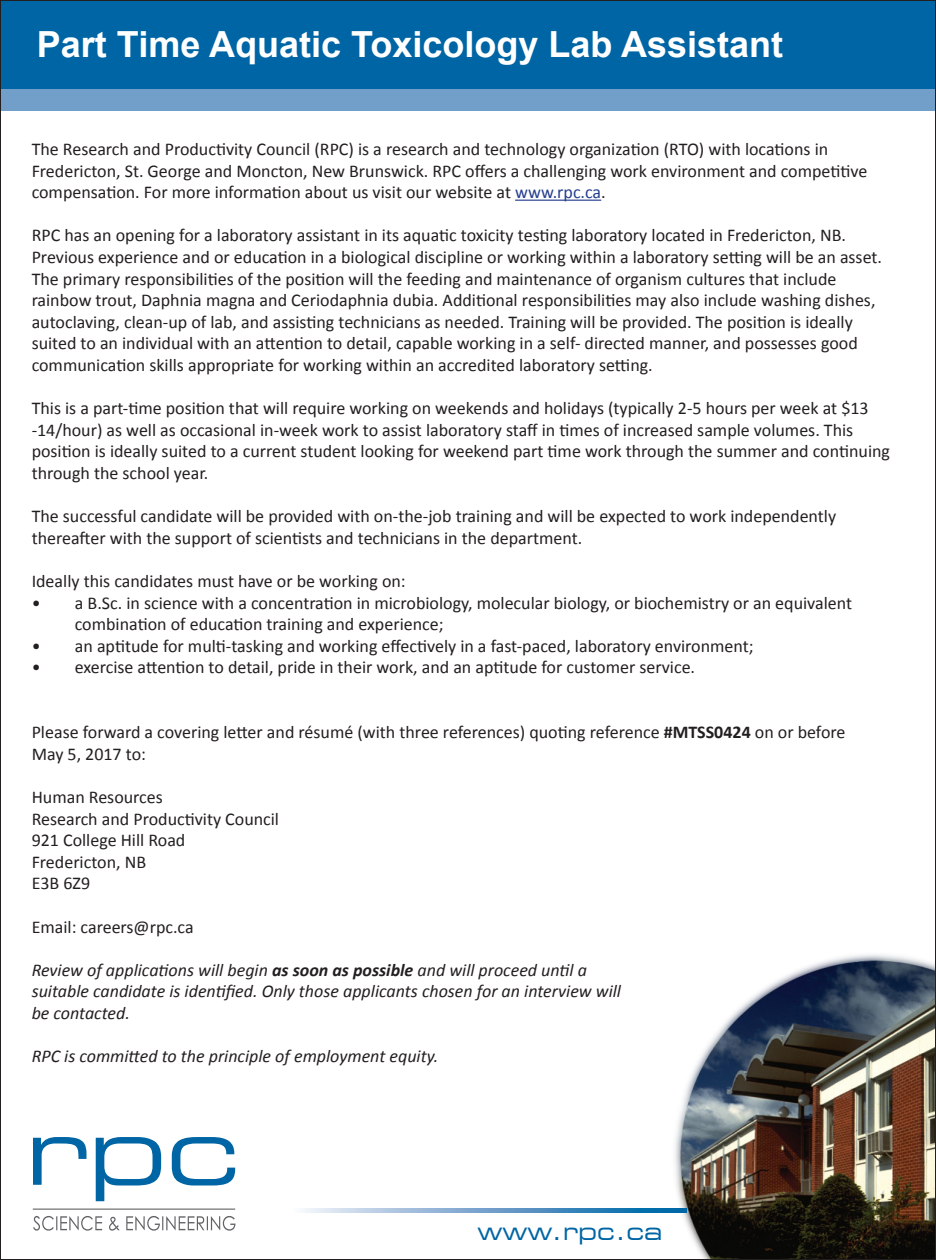
<style>
.page{position:relative;width:936px;height:1260px;background:#fff}
.page>*{position:absolute;margin:0;border:0;box-sizing:border-box;transform-origin:0 0}
.t1{font:700 36px "Arial";color:#fff}
.t2{font:24px "Palindrome Expanded S Si Expanded";color:#0065a4}
.t3{font:18px/21.6px "Calibri";color:#231f20}
.t4{font:italic 18px "Calibri";color:#231f20}
.s1{color:#253f8e}
.s2{font-weight:700}
</style>
<div class="page">
<div style="left:0;top:30px;width:936px;height:81px;background:#729eca"></div>
<div style="left:0;top:0;width:936px;height:89px;background:#0065a4"></div>
<svg style="left:33px;top:1137px;width:92px;height:64px"></svg>
<hr style="left:33px;top:1209px;width:202px;height:1px;background:#636366">
<svg style="left:33px;top:1216px;width:87px;height:15px"></svg>
<hr style="left:515px;top:200px;width:86px;height:1px;background:#253f8e">
<img style="left:125px;top:954px;width:809px;height:304px">
<svg style="left:291px;top:1209px;width:396px;height:3px"></svg>
<p class="t1" style="left:37px;top:21px;width:748px">Part Time Aquatic Toxicology Lab Assistant</p>
<p class="t3" style="left:32px;top:137px;width:837px">The Research and Productivity Council (RPC) is a research and technology organization (RTO) with locations in<br>Fredericton, St. George and Moncton, New Brunswick. RPC offers a challenging work environment and competitive compensation. For more information about us visit our website at <span class="s1">www.rpc.ca</span>.</p>
<p class="t3" style="left:32px;top:224px;width:852px">RPC has an opening for a laboratory assistant in its aquatic toxicity testing laboratory located in Fredericton, NB.<br>Previous experience and or education in a biological discipline or working within a laboratory setting will be an asset.<br>The primary responsibilities of the position will the feeding and maintenance of organism cultures that include rainbow trout, Daphnia magna and Ceriodaphnia dubia. Additional responsibilities may also include washing dishes, autoclaving, clean-up of lab, and assisting technicians as needed. Training will be provided. The position is ideally suited to an individual with an attention to detail, capable working in a self- directed manner, and possesses good communication skills appropriate for working within an accredited laboratory setting.</p>
<p class="t3" style="left:32px;top:397px;width:860px">This is a part-time position that will require working on weekends and holidays (typically 2-5 hours per week at $13 -14/hour) as well as occasional in-week work to assist laboratory staff in times of increased sample volumes. This position is ideally suited to a current student looking for weekend part time work through the summer and continuing through the school year.</p>
<p class="t3" style="left:32px;top:505px;width:806px">The successful candidate will be provided with on-the-job training and will be expected to work independently thereafter with the support of scientists and technicians in the department.</p>
<p class="t3" style="left:32px;top:569px;width:376px">Ideally this candidates must have or be working on:</p>
<p class="t3" style="left:32px;top:591px;width:822px">• a B.Sc. in science with a concentration in microbiology, molecular biology, or biochemistry or an equivalent</p>
<p class="t3" style="left:75px;top:613px;width:370px">combination of education training and experience;</p>
<p class="t3" style="left:32px;top:634px;width:724px">• an aptitude for multi-tasking and working effectively in a fast-paced, laboratory environment;</p>
<p class="t3" style="left:32px;top:656px;width:665px">• exercise attention to detail, pride in their work, and an aptitude for customer service.</p>
<p class="t3" style="left:32px;top:721px;width:815px">Please forward a covering letter and résumé (with three references) quoting reference <span class="s2">#MTSS0424</span> on or before<br>May 5, 2017 to:</p>
<p class="t3" style="left:32px;top:785px;width:133px">Human Resources</p>
<p class="t3" style="left:32px;top:807px;width:249px">Research and Productivity Council</p>
<p class="t3" style="left:32px;top:829px;width:155px">921 College Hill Road</p>
<p class="t3" style="left:32px;top:850px;width:116px">Fredericton, NB</p>
<p class="t3" style="left:32px;top:872px;width:60px">E3B 6Z9</p>
<p class="t3" style="left:32px;top:915px;width:164px">Email: careers@rpc.ca</p>
<p class="t4" style="left:32px;top:959px;width:557px">Review of applications will begin <span class="s2">as soon as possible</span> and will proceed until a</p>
<p class="t4" style="left:32px;top:980px;width:591px">suitable candidate is identified. Only those applicants chosen for an interview will</p>
<p class="t4" style="left:32px;top:1002px;width:100px">be contacted.</p>
<p class="t4" style="left:32px;top:1045px;width:408px">RPC is committed to the principle of employment equity.</p>
<p class="t2" style="left:477px;top:1215px;width:187px">www.rpc.ca</p>
</div>
